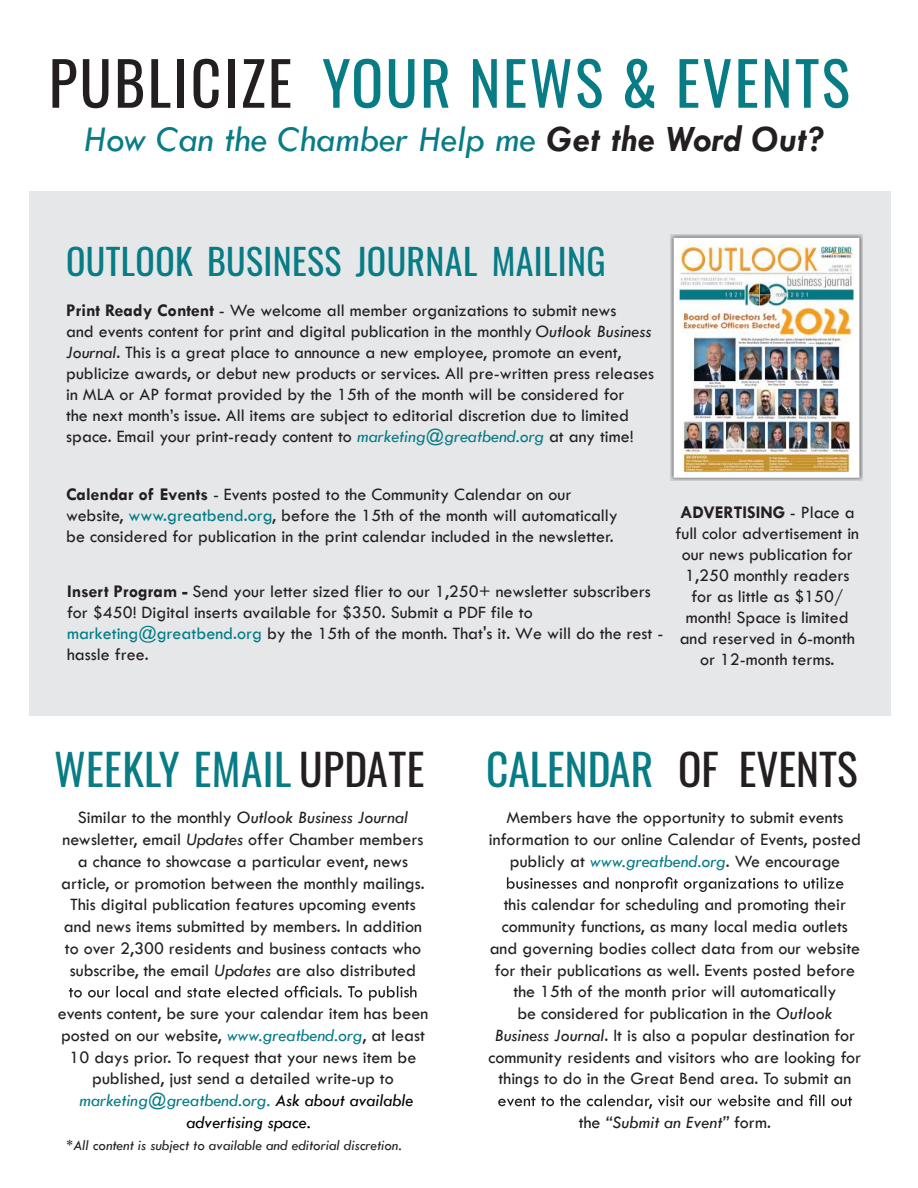
<style>
.page{position:relative;width:918px;height:1188px;background:#fff}
.page>*{position:absolute;margin:0;border:0;box-sizing:border-box;transform-origin:0 0}
.t1{font:60px "Oswald";letter-spacing:.04em;color:#077c85}
.t2{font:43.5px "Oswald";color:#077c85}
.t3{font:italic 37.5px "Tw Cen";color:#077c85}
.t4{font:36px "Oswald";letter-spacing:.01em;color:#077c85}
.t5{font:18px/21px "Tw Cen";color:#231f20;text-align:center}
.t6{font:italic 18px "Tw Cen";color:#077c85}
.t7{font:italic 18px "Tw Cen";color:#231f20}
.t8{font:italic 18px "Tw Cen";color:#000}
.t9{font:italic 15px "Tw Cen";color:#231f20}
.s1{color:#231f20}
.s2{font-weight:700;color:#231f20}
.s3{font-weight:700}
.s4{font-style:italic}
.s5{font-style:italic;color:#077c85}
.s6{color:#007b85}
.s7{color:#000}
.s8{font-style:normal}
</style>
<div class="page">
<div style="left:29px;top:191px;width:862px;height:525px;background:#e6e7e9"></div>
<div style="left:670px;top:234px;width:193px;height:247px;background:linear-gradient(to right,#a2a2a4,#a1a1a3)"></div>
<img style="left:681px;top:245px;width:172px;height:226px">
<div style="left:674px;top:238px;width:186px;height:240px;border:6px solid #fff"></div>
<svg style="left:69px;top:986px;width:348px;height:15px"></svg>
<svg style="left:507px;top:877px;width:337px;height:15px"></svg>
<svg style="left:498px;top:1094px;width:354px;height:15px"></svg>
<h1 class="t1" style="left:49px;top:30px;width:803px"><span class="s1">PUBLICIZE</span> YOUR NEWS &amp; EVENTS</h1>
<h3 class="t3" style="left:84px;top:117px;width:743px">How Can the Chamber Help me <span class="s2">Get the Word Out?</span></h3>
<h3 class="t4" style="left:66px;top:229px;width:541px">OUTLOOK BUSINESS JOURNAL MAILING</h3>
<p class="t5" style="left:66px;top:299px;width:589px;text-align:left"><span class="s3">Print Ready Content</span> - We welcome all member organizations to submit news<br>and events content for print and digital publication in the monthly <span class="s4">Outlook Business Journal</span>. This is a great place to announce a new employee, promote an event, publicize awards, or debut new products or services. All pre-written press releases in MLA or AP format provided by the 15th of the month will be considered for<br>the next month’s issue. All items are subject to editorial discretion due to limited space. Email your print-ready content to <span class="s5">marketing@greatbend.org</span> at any time!</p>
<p class="t5" style="left:66px;top:484px;width:553px;text-align:left"><span class="s3">Calendar of Events</span> - Events posted to the Community Calendar on our website, <span class="s6">www.greatbend.org</span>, before the 15th of the month will automatically be considered for publication in the print calendar included in the newsletter.</p>
<p class="t5" style="left:67px;top:581px;width:598px;text-align:left"><span class="s3">Insert Program -</span> Send your letter sized flier to our 1,250+ newsletter subscribers for $450! Digital inserts available for $350. Submit a PDF file to <span class="s6">marketing@greatbend.org</span> by the 15th of the month. That's it. We will do the rest - hassle free.</p>
<p class="t5" style="left:675px;top:502px;width:185px"><span class="s3">ADVERTISING</span> - Place a full color advertisement in our news publication for<br>1,250 monthly readers for as little as $150/ month! Space is limited and reserved in 6-month or 12-month terms.</p>
<h2 class="t2" style="left:54px;top:730px;width:372px">WEEKLY EMAIL <span class="s1">UPDATE</span></h2>
<p class="t5" style="left:61px;top:807px;width:365px;line-height:21.8px">Similar to the monthly <span class="s4">Outlook Business Journal </span>newsletter, email <span class="s4">Updates</span> offer Chamber members a chance to showcase a particular event, news article, or promotion between the monthly mailings.<br>This digital publication features upcoming events and news items submitted by members. In addition to over 2,300 residents and business contacts who subscribe, the email <span class="s4">Updates</span> are also distributed</p>
<p class="t5" style="left:58px;top:1003px;width:372px">events content, be sure your calendar item has been</p>
<p class="t5" style="left:61px;top:1025px;width:365px">posted on our website, <span class="s5">www.greatbend.org</span>, at least</p>
<p class="t5" style="left:70px;top:1046px;width:348px">10 days prior. To request that your news item be</p>
<p class="t5" style="left:92px;top:1068px;width:303px">published, just send a detailed write-up to</p>
<p class="t6" style="left:79px;top:1090px;width:336px">marketing@greatbend.org. <span class="s7">Ask about available</span></p>
<p class="t8" style="left:187px;top:1111px;width:126px">advertising space.</p>
<p class="t9" style="left:66px;top:1137px;width:337px">*All content is subject to available and editorial discretion.</p>
<h2 class="t2" style="left:486px;top:730px;width:373px">CALENDAR <span class="s1">OF EVENTS</span></h2>
<p class="t5" style="left:489px;top:807px;width:374px;line-height:21.8px">Members have the opportunity to submit events information to our online Calendar of Events, posted publicly at <span class="s5">www.greatbend.org</span>. We encourage</p>
<p class="t5" style="left:489px;top:894px;width:374px;line-height:21.8px">this calendar for scheduling and promoting their community functions, as many local media outlets and governing bodies collect data from our website for their publications as well. Events posted before the 15th of the month prior will automatically<br>be considered for publication in the <span class="s4">Outlook Business Journal</span>. It is also a popular destination for community residents and visitors who are looking for things to do in the Great Bend area. To submit an</p>
<p class="t7" style="left:579px;top:1111px;width:194px"><span class="s8">the</span> “Submit an Event” <span class="s8">form.</span></p>
</div>
